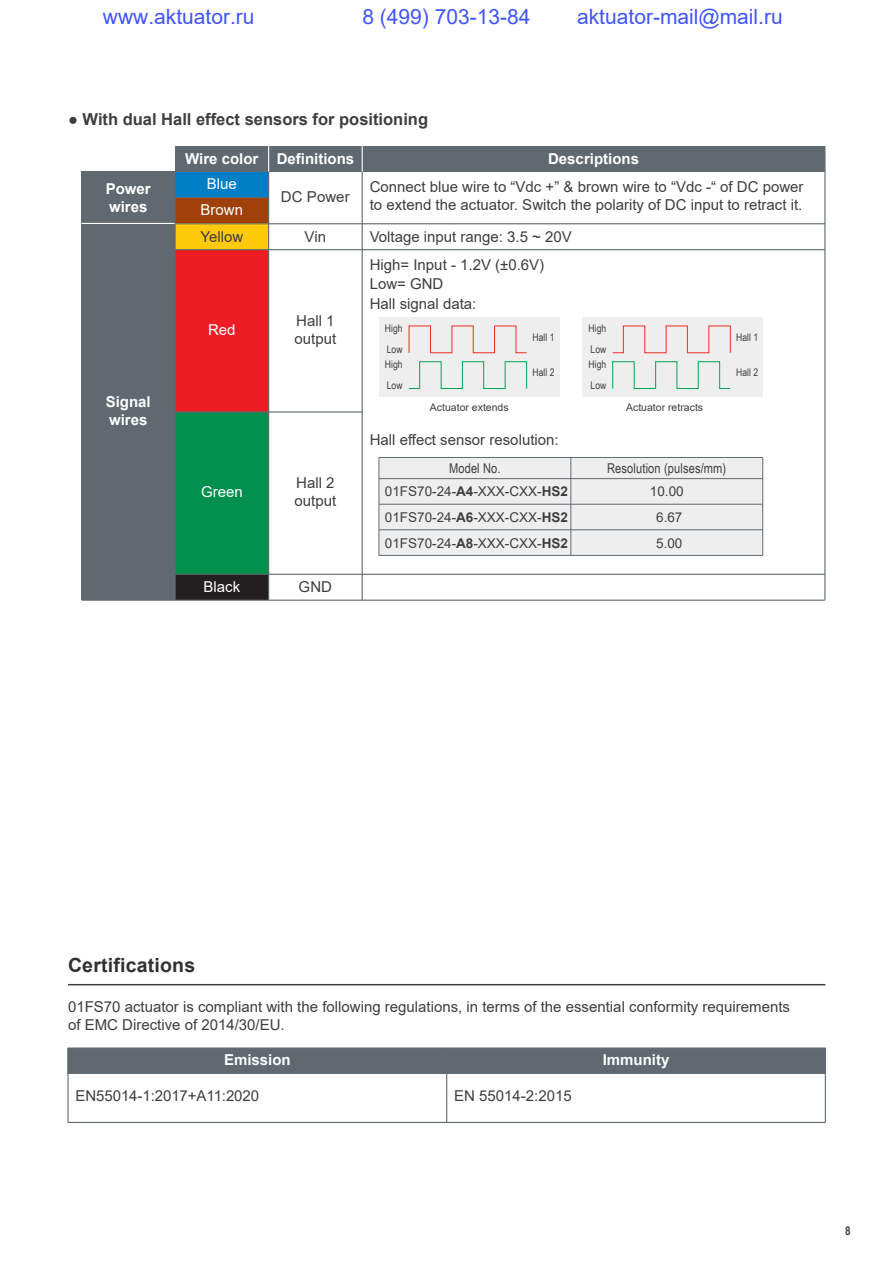
<style>
.page{position:relative;width:893px;height:1263px;background:#fff}
.page>*{position:absolute;margin:0;border:0;box-sizing:border-box;transform-origin:0 0}
.t1{font:21px "Arial";color:#4054ff}
.t2{font:700 19.5px "Arial";letter-spacing:.01em;color:#312f30}
.t3{font:700 16.5px "Arial";color:#3e3e3f}
.t4{font:15px/18px "Arial";color:#3e3e3f}
.t5{font:700 15px/18px "Arial";color:#fff}
.t6{font:15px/25.5px "Arial";color:#fff;text-align:center}
.t7{font:13.5px/25.7px "Arial";color:#3e3e3f;text-align:justify}
.t8{font:13.5px "Arial Narrow";letter-spacing:.01em;color:#3e3e3f}
.t9{font:700 12px "Arial Narrow";color:#3e3e3f}
.t10{font:10.5px "Arial Narrow";color:#3e3e3f}
.t11{font:10.5px "Arial";color:#3e3e3f}
.s1{font-weight:400}
.s2{font-weight:700}
</style>
<div class="page">
<hr style="left:68px;top:984px;width:757px;height:1px;background:#3e3e3f">
<div style="left:67px;top:1047px;width:759px;height:27px;background:#5f696f;border:1px solid #5f696f"></div>
<hr style="left:446px;top:1048px;width:1px;height:74px;background:#5f696f">
<hr style="left:67px;top:1048px;width:2px;height:74px;background:#5f696f">
<hr style="left:825px;top:1048px;width:1px;height:74px;background:#5f696f">
<hr style="left:68px;top:1122px;width:757px;height:1px;background:#5f696f">
<div style="left:175px;top:198px;width:94px;height:26px;background:#a0410b"></div>
<div style="left:175px;top:172px;width:94px;height:26px;background:#007ec5"></div>
<div style="left:82px;top:172px;width:93px;height:428px;background:#5f696f"></div>
<div style="left:175px;top:146px;width:650px;height:26px;background:#5f696f"></div>
<hr style="left:824px;top:146px;width:1px;height:454px;background:#5f696f">
<hr style="left:362px;top:172px;width:1px;height:428px;background:#5f696f">
<hr style="left:82px;top:223px;width:93px;height:1px;background:#fff">
<svg style="left:268px;top:146px;width:1px;height:26px"></svg>
<svg style="left:362px;top:146px;width:1px;height:26px"></svg>
<div style="left:175px;top:412px;width:94px;height:185px;background:#008f4d"></div>
<div style="left:175px;top:250px;width:94px;height:162px;background:#ee1d23"></div>
<div style="left:175px;top:223px;width:94px;height:27px;background:#feca0a"></div>
<hr style="left:175px;top:223px;width:650px;height:1px;background:#5f696f">
<hr style="left:175px;top:249px;width:650px;height:1px;background:#5f696f">
<hr style="left:175px;top:411px;width:187px;height:1px;background:#5f696f">
<div style="left:379px;top:317px;width:181px;height:80px;background:#eeeeef"></div>
<svg style="left:408px;top:325px;width:119px;height:28px"></svg>
<svg style="left:409px;top:361px;width:118px;height:28px"></svg>
<div style="left:583px;top:317px;width:180px;height:80px;background:#eeeeef"></div>
<svg style="left:612px;top:325px;width:119px;height:28px"></svg>
<svg style="left:612px;top:361px;width:119px;height:28px"></svg>
<div style="left:175px;top:574px;width:94px;height:26px;background:#231f20"></div>
<hr style="left:175px;top:197px;width:94px;height:1px;background:#5f696f">
<hr style="left:175px;top:574px;width:650px;height:1px;background:#5f696f">
<hr style="left:268px;top:172px;width:1px;height:428px;background:#5f696f">
<hr style="left:175px;top:172px;width:1px;height:428px;background:#5f696f">
<div style="left:379px;top:457px;width:384px;height:98px;background:#eeeeef"></div>
<hr style="left:379px;top:478px;width:384px;height:1px;background:#5f696f">
<hr style="left:379px;top:504px;width:384px;height:1px;background:#5f696f">
<hr style="left:379px;top:529px;width:384px;height:1px;background:#5f696f">
<hr style="left:379px;top:555px;width:384px;height:1px;background:#5f696f">
<hr style="left:379px;top:457px;width:1px;height:98px;background:#5f696f">
<hr style="left:762px;top:457px;width:1px;height:98px;background:#5f696f">
<hr style="left:571px;top:457px;width:1px;height:98px;background:#5f696f">
<hr style="left:379px;top:457px;width:384px;height:1px;background:#5f696f">
<hr style="left:82px;top:600px;width:743px;height:1px;background:#5f696f">
<h1 class="t1" style="left:103px;top:2px;width:153px">www.aktuator.ru</h1>
<h1 class="t1" style="left:362px;top:2px;width:170px">8 (499) 703-13-84</h1>
<h1 class="t1" style="left:577px;top:2px;width:207px">aktuator-mail@mail.ru</h1>
<p class="t3" style="left:68px;top:108px;width:362px"><span class="s1">●</span> With dual Hall effect sensors for positioning</p>
<p class="t5" style="left:277px;top:150px;width:79px">Definitions</p>
<p class="t5" style="left:548px;top:150px;width:92px">Descriptions</p>
<p class="t4" style="left:281px;top:188px;width:70px">DC Power</p>
<p class="t5" style="left:185px;top:150px;width:75px">Wire color</p>
<p class="t6" style="left:201px;top:171px;width:44px">Blue<br>Brown</p>
<p class="t5" style="left:106px;top:180px;width:47px">Power wires</p>
<p class="t4" style="left:370px;top:178px;width:435px">Connect blue wire to “Vdc +” &amp; brown wire to “Vdc -“ of DC power to extend the actuator. Switch the polarity of DC input to retract it.</p>
<p class="t5" style="left:106px;top:393px;width:47px">Signal wires</p>
<p class="t4" style="left:200px;top:227px;width:44px">Yellow</p>
<p class="t4" style="left:305px;top:227px;width:23px">Vin</p>
<p class="t4" style="left:370px;top:222px;width:204px;line-height:28.2px">Voltage input range: 3.5 ~ 20V<br>High= Input - 1.2V (±0.6V)</p>
<p class="t4" style="left:370px;top:274px;width:108px;line-height:19.5px">Low= GND<br>Hall signal data:</p>
<p class="t6" style="left:208px;top:317px;width:29px">Red</p>
<p class="t6" style="left:201px;top:479px;width:43px">Green</p>
<p class="t4" style="left:295px;top:311px;width:43px">Hall 1 output</p>
<p class="t4" style="left:295px;top:474px;width:43px">Hall 2 output</p>
<p class="t6" style="left:204px;top:574px;width:38px">Black</p>
<p class="t4" style="left:299px;top:577px;width:35px">GND</p>
<p class="t10" style="left:385px;top:321px;width:19px">High</p>
<p class="t10" style="left:387px;top:341px;width:17px">Low</p>
<p class="t10" style="left:385px;top:356px;width:19px">High</p>
<p class="t10" style="left:387px;top:377px;width:17px">Low</p>
<p class="t11" style="left:430px;top:400px;width:80px">Actuator extends</p>
<p class="t10" style="left:533px;top:330px;width:24px">Hall 1</p>
<p class="t10" style="left:533px;top:365px;width:24px">Hall 2</p>
<p class="t4" style="left:370px;top:431px;width:190px">Hall effect sensor resolution:</p>
<p class="t8" style="left:449px;top:458px;width:53px">Model No.</p>
<p class="t7" style="left:385px;top:479px;width:185px">01FS70-24-<span class="s2">A4</span>-XXX-CXX-<span class="s2">HS2<br></span>01FS70-24-<span class="s2">A6</span>-XXX-CXX-<span class="s2">HS2<br></span>01FS70-24-<span class="s2">A8</span>-XXX-CXX-<span class="s2">HS2</span></p>
<p class="t10" style="left:589px;top:321px;width:19px">High</p>
<p class="t10" style="left:590px;top:341px;width:17px">Low</p>
<p class="t10" style="left:589px;top:356px;width:19px">High</p>
<p class="t10" style="left:590px;top:377px;width:17px">Low</p>
<p class="t11" style="left:626px;top:400px;width:79px">Actuator retracts</p>
<p class="t10" style="left:736px;top:330px;width:24px">Hall 1</p>
<p class="t10" style="left:736px;top:365px;width:24px">Hall 2</p>
<p class="t8" style="left:607px;top:458px;width:121px">Resolution (pulses/mm)</p>
<p class="t7" style="left:650px;top:479px;width:35px;text-align:center">10.00<br>6.67<br>5.00</p>
<h2 class="t2" style="left:68px;top:952px;width:129px">Certifications</h2>
<p class="t4" style="left:68px;top:997px;width:723px">01FS70 actuator is compliant with the following regulations, in terms of the essential conformity requirements of EMC Directive of 2014/30/EU.</p>
<p class="t5" style="left:224px;top:1051px;width:68px">Emission</p>
<p class="t5" style="left:603px;top:1051px;width:68px">Immunity</p>
<p class="t4" style="left:76px;top:1087px;width:185px">EN55014-1:2017+A11:2020</p>
<p class="t4" style="left:454px;top:1087px;width:119px">EN 55014-2:2015</p>
<p class="t9" style="left:845px;top:1221px;width:7px">8</p>
</div>
